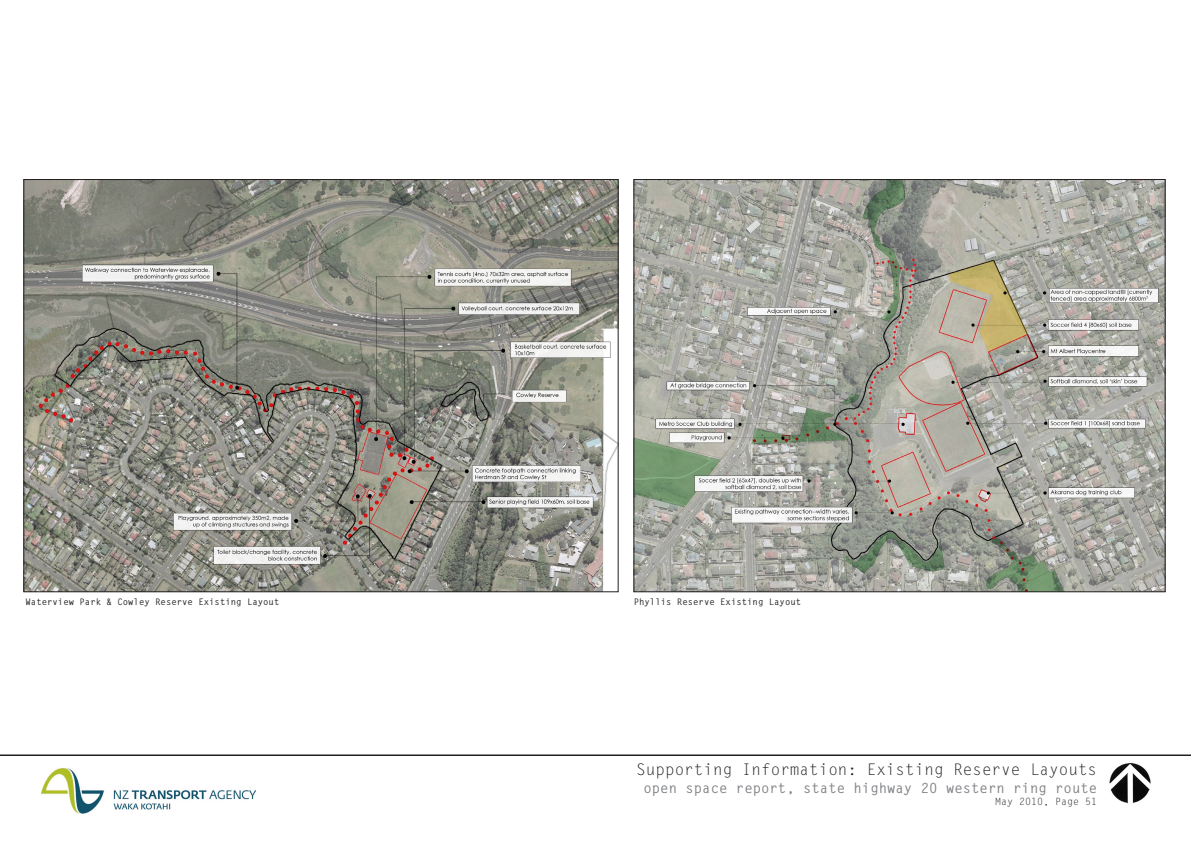
<style>
.page{position:relative;width:1191px;height:842px;background:#fff}
.page>*{position:absolute;margin:0;border:0;box-sizing:border-box;transform-origin:0 0}
.t1{font:16px "Letter Gothic Std";color:#231f20}
.t2{font:700 14px "Letter Gothic Std";color:#808285}
.t3{font:10px "Letter Gothic Std";color:#231f20}
.t4{font:700 9px "Letter Gothic Std";color:#231f20}
</style>
<div class="page">
<hr style="left:0;top:754px;width:1191px;height:2px;background:#231f20">
<img style="left:1109px;top:763px;width:42px;height:41px">
<img style="left:41px;top:767px;width:214px;height:47px">
<img style="left:26px;top:181px;width:590px;height:409px">
<img style="left:636px;top:181px;width:527px;height:409px">
<p class="t4" style="left:26px;top:596px;width:255px">Waterview Park &amp; Cowley Reserve Existing Layout</p>
<p class="t4" style="left:634px;top:596px;width:169px">Phyllis Reserve Existing Layout</p>
<h1 class="t1" style="left:636px;top:760px;width:462px">Supporting Information: Existing Reserve Layouts</h1>
<h2 class="t2" style="left:643px;top:779px;width:455px">open space report, state highway 20 western ring route</h2>
<p class="t3" style="left:995px;top:796px;width:104px">May 2010, Page 51</p>
</div>
